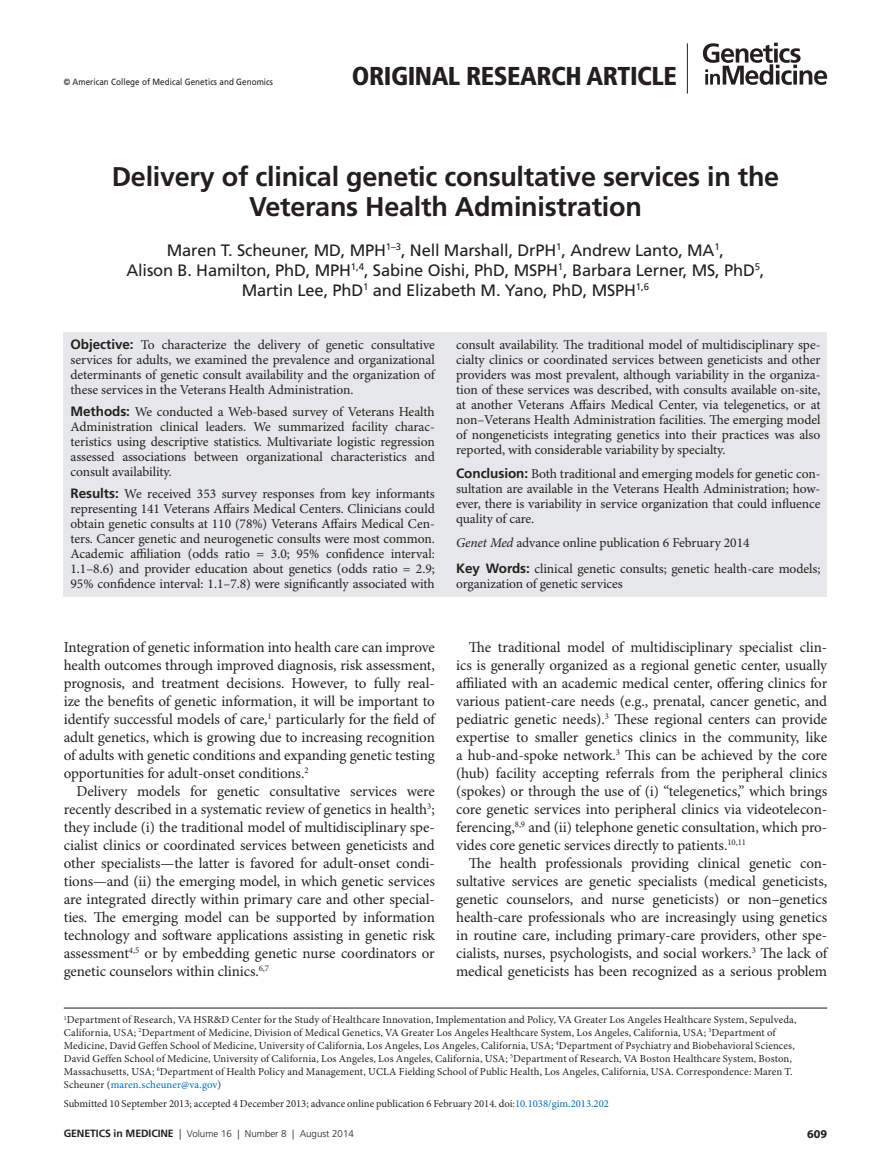
<style>
.page{position:relative;width:891px;height:1175px;background:#fff}
.page>*{position:absolute;margin:0;border:0;box-sizing:border-box;transform-origin:0 0}
.t1{font:700 27px/30px "Frutiger LT Pro";letter-spacing:-.01em;color:#231f20;text-align:center}
.t2{font:900 condensed 25.8px "Frutiger LT Pro";letter-spacing:-.02em;color:#231f20}
.t3{font:16.5px/19.8px "Frutiger LT Pro";letter-spacing:-.01em;color:#231f20;text-align:center}
.t4{font:15px/18px "Minion Pro";letter-spacing:-.005em;color:#231f20;text-align:justify}
.t5{font:13.5px/15px "Minion Pro";letter-spacing:-.005em;color:#231f20;text-align:justify}
.t6{font:700 12px "Myriad Pro";color:#231f20}
.t7{font:10.65px/12.9px "Minion Pro";letter-spacing:.01em;color:#231f20}
.t8{font:300 9.75px "Frutiger LT Pro";color:#231f20}
.t9{font:9px "Frutiger LT Pro";letter-spacing:.005em;color:#231f20;scale:.9 1}
.s1{font-family:"Frutiger LT Pro";font-weight:700}
.s2{font-style:italic}
.s3{color:#006cb3}
.s4{font-weight:700;font-size:10.5px}
.s5{font-size:10.5px}
</style>
<div class="page">
<hr style="left:687px;top:43px;width:1px;height:51px;background:#231f20">
<svg style="left:703px;top:43px;width:124px;height:42px"></svg>
<div style="left:64px;top:332px;width:763px;height:265px;background:#e6e7e9"></div>
<hr style="left:64px;top:1007px;width:763px;height:1px;background:#231f20">
<p class="t9" style="left:64px;top:76px;width:234px">© American College of Medical Genetics and Genomics</p>
<h2 class="t2" style="left:352px;top:60px;width:326px">ORIGINAL RESEARCH ARTICLE</h2>
<h1 class="t1" style="left:112px;top:162px;width:669px">Delivery of clinical genetic consultative services in the<br>Veterans Health Administration</h1>
<p class="t3" style="left:126px;top:240px;width:640px">Maren T. Scheuner, MD, MPH<sup>1–3</sup>, Nell Marshall, DrPH<sup>1</sup>, Andrew Lanto, MA<sup>1</sup>,<br>Alison B. Hamilton, PhD, MPH<sup>1,4</sup>, Sabine Oishi, PhD, MSPH<sup>1</sup>, Barbara Lerner, MS, PhD<sup>5</sup>,<br>Martin Lee, PhD<sup>1</sup> and Elizabeth M. Yano, PhD, MSPH<sup>1,6</sup></p>
<p class="t5" style="left:71px;top:338px;width:366px"><span class="s1">Objective:</span> To characterize the delivery of genetic consultative services for adults, we examined the prevalence and organizational determinants of genetic consult availability and the organization of these services in the Veterans Health Administration.</p>
<p class="t5" style="left:71px;top:405px;width:366px"><span class="s1">Methods:</span> We conducted a Web-based survey of Veterans Health Administration clinical leaders. We summarized facility charac&shy;teristics using descriptive statistics. Multivariate logistic regression assessed associations between organizational characteristics and consult availability.</p>
<p class="t5" style="left:71px;top:486px;width:366px"><span class="s1">Results:</span> We received 353 survey responses from key informants representing 141 Veterans Affairs Medical Centers. Clinicians could obtain genetic consults at 110 (78%) Veterans Affairs Medical Cen&shy;ters. Cancer genetic and neurogenetic consults were most common.<br>Academic affiliation (odds ratio = 3.0; 95% confidence interval:<br>1.1–8.6) and provider education about genetics (odds ratio = 2.9; 95% confidence interval: 1.1–7.8) were significantly associated with</p>
<p class="t5" style="left:456px;top:338px;width:366px">consult availability. The traditional model of multidisciplinary spe&shy;cialty clinics or coordinated services between geneticists and other providers was most prevalent, although variability in the organiza&shy;tion of these services was described, with consults available on-site, at another Veterans Affairs Medical Center, via telegenetics, or at non–Veterans Health Administration facilities. The emerging model of nongeneticists integrating genetics into their practices was also reported, with considerable variability by specialty.</p>
<p class="t5" style="left:456px;top:467px;width:366px"><span class="s1">Conclusion:</span> Both traditional and emerging models for genetic con&shy;sultation are available in the Veterans Health Administration; how&shy;ever, there is variability in service organization that could influence quality of care.</p>
<p class="t5" style="left:456px;top:530px;width:366px;line-height:25.5px"><span class="s2">Genet Med</span> advance online publication 6 February 2014<br><span class="s1">Key Words:</span> clinical genetic consults; genetic health-care models;</p>
<p class="t5" style="left:456px;top:576px;width:168px">organization of genetic services</p>
<p class="t4" style="left:64px;top:638px;width:373px">Integration of genetic information into health care can improve health outcomes through improved diagnosis, risk assessment, prognosis, and treatment decisions. However, to fully real&shy;ize the benefits of genetic information, it will be important to identify successful models of care,<sup>1</sup> particularly for the field of adult genetics, which is growing due to increasing recognition of adults with genetic conditions and expanding genetic testing opportunities for adult-onset conditions.<sup>2</sup></p>
<p class="t4" style="left:64px;top:782px;width:373px;text-indent:13px">Delivery models for genetic consultative services were recently described in a systematic review of genetics in health<sup>3</sup>; they include (i) the traditional model of multidisciplinary spe&shy;cialist clinics or coordinated services between geneticists and other specialists—the latter is favored for adult-onset condi&shy;tions—and (ii) the emerging model, in which genetic services are integrated directly within primary care and other special&shy;ties. The emerging model can be supported by information technology and software applications assisting in genetic risk assessment<sup>4,5</sup> or by embedding genetic nurse coordinators or genetic counselors within clinics.<sup>6,7</sup></p>
<p class="t4" style="left:456px;top:638px;width:373px;text-indent:13px">The traditional model of multidisciplinary specialist clin&shy;ics is generally organized as a regional genetic center, usually affiliated with an academic medical center, offering clinics for various patient-care needs (e.g., prenatal, cancer genetic, and pediatric genetic needs).<sup>3</sup> These regional centers can provide expertise to smaller genetics clinics in the community, like a hub-and-spoke network.<sup>3</sup> This can be achieved by the core (hub) facility accepting referrals from the peripheral clinics (spokes) or through the use of (i) “telegenetics,” which brings core genetic services into peripheral clinics via videotelecon&shy;ferencing,<sup>8,9</sup> and (ii) telephone genetic consultation, which pro&shy;vides core genetic services directly to patients.<sup>10,11</sup></p>
<p class="t4" style="left:456px;top:854px;width:373px;text-indent:13px">The health professionals providing clinical genetic con&shy;sultative services are genetic specialists (medical geneticists, genetic counselors, and nurse geneticists) or non–genetics health-care professionals who are increasingly using genetics in routine care, including primary-care providers, other spe&shy;cialists, nurses, psychologists, and social workers.<sup>3</sup> The lack of medical geneticists has been recognized as a serious problem</p>
<p class="t7" style="left:64px;top:1013px;width:734px"><sup>1</sup>Department of Research, VA HSR&amp;D Center for the Study of Healthcare Innovation, Implementation and Policy, VA Greater Los Angeles Healthcare System, Sepulveda, California, USA; <sup>2</sup>Department of Medicine, Division of Medical Genetics, VA Greater Los Angeles Healthcare System, Los Angeles, California, USA; <sup>3</sup>Department of Medicine, David Geffen School of Medicine, University of California, Los Angeles, Los Angeles, California, USA; <sup>4</sup>Department of Psychiatry and Biobehavioral Sciences, David Geffen School of Medicine, University of California, Los Angeles, Los Angeles, California, USA; <sup>5</sup>Department of Research, VA Boston Healthcare System, Boston, Massachusetts, USA; <sup>6</sup>Department of Health Policy and Management, UCLA Fielding School of Public Health, Los Angeles, California, USA. Correspondence: Maren T.<br>Scheuner (<span class="s3">maren.scheuner@va.gov</span>)</p>
<p class="t7" style="left:64px;top:1097px;width:547px">Submitted 10 September 2013; accepted 4 December 2013; advance online publication 6 February 2014. doi:<span class="s3">10.1038/gim.2013.202</span></p>
<p class="t8" style="left:64px;top:1128px;width:292px"><span class="s4">Genetics in medicine</span> <span class="s5">|</span> Volume 16 | Number 8 | August 2014</p>
<p class="t6" style="left:807px;top:1126px;width:21px">609</p>
</div>
